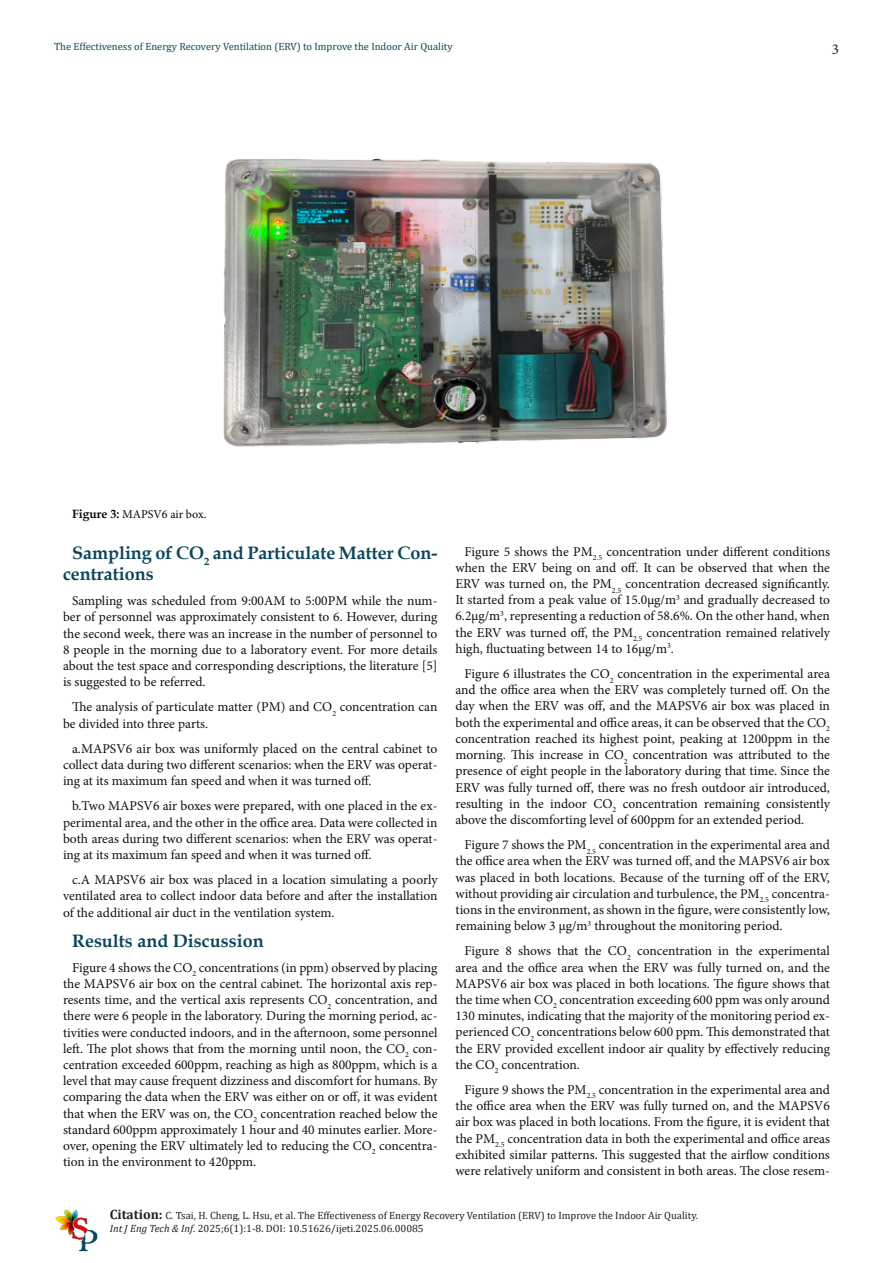
<style>
.page{position:relative;width:893px;height:1263px;background:#fff}
.page>*{position:absolute;margin:0;border:0;box-sizing:border-box;transform-origin:0 0}
.t1{font:700 18px/21px "Book Antiqua";color:#0c465a}
.t2{font:15px "Minion Pro";color:#231f20}
.t3{font:13.5px/16.2px "Minion Pro";color:#0c130c;text-align:justify}
.t4{font:12px "Minion Pro";color:#070a0a}
.t5{font:10.5px/12.6px "Cambria";color:#231f20}
.t6{font:10.5px "Cambria";color:#11475a}
.s1{font-family:"Book Antiqua";font-weight:700}
.s2{font-weight:700;font-size:13.5px}
.s3{font-style:italic}
</style>
<div class="page">
<img style="left:55px;top:1209px;width:43px;height:43px">
<img style="left:223px;top:158px;width:444px;height:289px">
<p class="t6" style="left:54px;top:40px;width:400px">The Effectiveness of Energy Recovery Ventilation (ERV) to Improve the Indoor Air Quality</p>
<p class="t2" style="left:832px;top:39px;width:9px">3</p>
<p class="t4" style="left:72px;top:506px;width:136px"><span class="s1">Figure 3:</span> MAPSV6 air box.</p>
<p class="t1" style="left:63px;top:542px;width:376px;text-indent:9px">Sampling of CO<sub>2</sub> and Particulate Matter Con&shy;centrations</p>
<p class="t3" style="left:63px;top:593px;width:376px;text-indent:9px">Sampling was scheduled from 9:00AM to 5:00PM while the num&shy;ber of personnel was approximately consistent to 6. However, during the second week, there was an increase in the number of personnel to 8 people in the morning due to a laboratory event. For more details about the test space and corresponding descriptions, the literature [5] is suggested to be referred.</p>
<p class="t3" style="left:63px;top:699px;width:376px;text-indent:9px">The analysis of particulate matter (PM) and CO<sub>2</sub> concentration can be divided into three parts.</p>
<p class="t3" style="left:63px;top:740px;width:376px;text-indent:9px">a.MAPSV6 air box was uniformly placed on the central cabinet to collect data during two different scenarios: when the ERV was operat&shy;ing at its maximum fan speed and when it was turned off.</p>
<p class="t3" style="left:63px;top:798px;width:376px;text-indent:9px">b.Two MAPSV6 air boxes were prepared, with one placed in the ex&shy;perimental area, and the other in the office area. Data were collected in both areas during two different scenarios: when the ERV was operat&shy;ing at its maximum fan speed and when it was turned off.</p>
<p class="t3" style="left:63px;top:872px;width:376px;text-indent:9px">c.A MAPSV6 air box was placed in a location simulating a poorly ventilated area to collect indoor data before and after the installation of the additional air duct in the ventilation system.</p>
<p class="t1" style="left:72px;top:930px;width:193px">Results and Discussion</p>
<p class="t3" style="left:63px;top:959px;width:376px;text-indent:9px">Figure 4 shows the CO<sub>2</sub> concentrations (in ppm) observed by placing the MAPSV6 air box on the central cabinet. The horizontal axis rep&shy;resents time, and the vertical axis represents CO<sub>2</sub> concentration, and there were 6 people in the laboratory. During the morning period, ac&shy;tivities were conducted indoors, and in the afternoon, some personnel left. The plot shows that from the morning until noon, the CO<sub>2</sub> con&shy;centration exceeded 600ppm, reaching as high as 800ppm, which is a level that may cause frequent dizziness and discomfort for humans. By comparing the data when the ERV was either on or off, it was evident that when the ERV was on, the CO<sub>2</sub> concentration reached below the standard 600ppm approximately 1 hour and 40 minutes earlier. More&shy;over, opening the ERV ultimately led to reducing the CO<sub>2</sub> concentra&shy;tion in the environment to 420ppm.</p>
<p class="t3" style="left:455px;top:543px;width:376px;text-indent:9px">Figure 5 shows the PM<sub>2.5</sub> concentration under different conditions when the ERV being on and off. It can be observed that when the ERV was turned on, the PM<sub>2.5</sub> concentration decreased significantly.<br>It started from a peak value of 15.0μg/m<sup>3</sup> and gradually decreased to 6.2μg/m<sup>3</sup>, representing a reduction of 58.6%. On the other hand, when the ERV was turned off, the PM<sub>2.5</sub> concentration remained relatively high, fluctuating between 14 to 16μg/m<sup>3</sup>.</p>
<p class="t3" style="left:455px;top:666px;width:376px;text-indent:9px">Figure 6 illustrates the CO<sub>2</sub> concentration in the experimental area and the office area when the ERV was completely turned off. On the day when the ERV was off, and the MAPSV6 air box was placed in both the experimental and office areas, it can be observed that the CO<sub>2 </sub>concentration reached its highest point, peaking at 1200ppm in the morning. This increase in CO<sub>2</sub> concentration was attributed to the presence of eight people in the laboratory during that time. Since the ERV was fully turned off, there was no fresh outdoor air introduced, resulting in the indoor CO<sub>2</sub> concentration remaining consistently above the discomforting level of 600ppm for an extended period.</p>
<p class="t3" style="left:455px;top:837px;width:376px;text-indent:9px">Figure 7 shows the PM<sub>2.5</sub> concentration in the experimental area and the office area when the ERV was turned off, and the MAPSV6 air box was placed in both locations. Because of the turning off of the ERV, without providing air circulation and turbulence, the PM<sub>2.5</sub> concentra&shy;tions in the environment, as shown in the figure, were consistently low, remaining below 3 μg/m<sup>3</sup> throughout the monitoring period.</p>
<p class="t3" style="left:455px;top:943px;width:376px;text-indent:9px">Figure 8 shows that the CO<sub>2</sub> concentration in the experimental area and the office area when the ERV was fully turned on, and the MAPSV6 air box was placed in both locations. The figure shows that the time when CO<sub>2</sub> concentration exceeding 600 ppm was only around 130 minutes, indicating that the majority of the monitoring period ex&shy;perienced CO<sub>2</sub> concentrations below 600 ppm. This demonstrated that the ERV provided excellent indoor air quality by effectively reducing the CO<sub>2</sub> concentration.</p>
<p class="t3" style="left:455px;top:1081px;width:376px;text-indent:9px">Figure 9 shows the PM<sub>2.5</sub> concentration in the experimental area and the office area when the ERV was fully turned on, and the MAPSV6 air box was placed in both locations. From the figure, it is evident that the PM<sub>2.5</sub> concentration data in both the experimental and office areas exhibited similar patterns. This suggested that the airflow conditions were relatively uniform and consistent in both areas. The close resem-</p>
<p class="t5" style="left:110px;top:1209px;width:590px"><span class="s2">Citation:</span> C. Tsai, H. Cheng, L. Hsu, et al. The Effectiveness of Energy Recovery Ventilation (ERV) to Improve the Indoor Air Quality.<br><span class="s3">Int J Eng Tech &amp; Inf</span>. 2025;6(1):1-8. DOI: 10.51626/ijeti.2025.06.00085</p>
</div>
